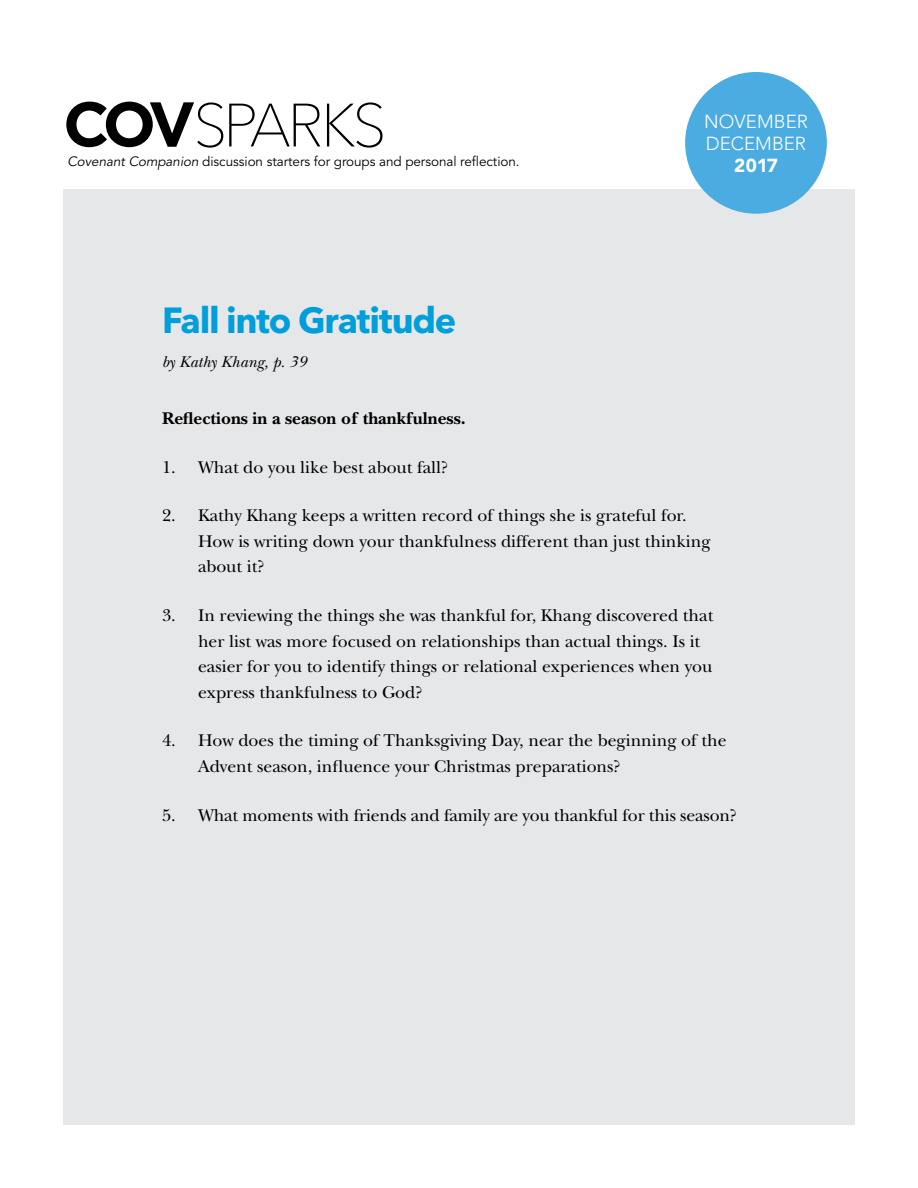
<style>
.page{position:relative;width:918px;height:1188px;background:#fff}
.page>*{position:absolute;margin:0;border:0;box-sizing:border-box;transform-origin:0 0}
.t1{font:100 60.45px "Avenir Next LT Pro";letter-spacing:-.065em;color:#000}
.Headline{font:700 36px "Avenir Next LT Pro";letter-spacing:-.035em;color:#009edb}
.t2{font:300 18.75px/21.6px "Avenir LT Std";color:#fff}
.t3{font:900 18.75px "Avenir LT Std";color:#fff}
.t4{font:17.7px/25.8px "New Baskerville Std";color:#000}
.t5{font:700 17.7px "New Baskerville Std";color:#000}
.Author{font:italic 16.2px "New Baskerville Std";color:#000}
.t6{font:13.5px "Avenir LT Std";letter-spacing:-.005em;color:#000}
.s1{font-family:"Gotham";font-weight:700;font-size:63px}
.s2{font-style:italic}
</style>
<div class="page">
<div style="left:63px;top:189px;width:792px;height:936px;background:#e6e7e8"></div>
<div style="left:685px;top:72px;width:142px;height:142px;background:#4aace1;border-radius:50%"></div>
<h1 class="t1" style="left:63px;top:89px;width:325px"><span class="s1">COV</span>SPARKS</h1>
<p class="t6" style="left:68px;top:154px;width:454px"><span class="s2">Covenant Companion</span> discussion starters for groups and personal reflection.</p>
<p class="Headline" style="left:162px;top:299px;width:296px">Fall into Gratitude</p>
<p class="Author" style="left:162px;top:352px;width:146px">by Kathy Khang, p. 39</p>
<p class="t2" style="left:704px;top:111px;width:105px">NOVEMBER<br>DECEMBER</p>
<p class="t3" style="left:734px;top:154px;width:45px">2017</p>
<p class="t5" style="left:162px;top:408px;width:305px">Reflections in a season of thankfulness.</p>
<p class="t4" style="left:162px;top:454px;width:288px">1. What do you like best about fall?</p>
<p class="t4" style="left:198px;top:502px;width:514px;text-indent:-36px">2. Kathy Khang keeps a written record of things she is grateful for.<br>How is writing down your thankfulness different than just thinking about it?</p>
<p class="t4" style="left:198px;top:602px;width:517px;text-indent:-36px">3. In reviewing the things she was thankful for, Khang discovered that her list was more focused on relationships than actual things. Is it easier for you to identify things or relational experiences when you express thankfulness to God?</p>
<p class="t4" style="left:198px;top:728px;width:530px;text-indent:-36px">4. How does the timing of Thanksgiving Day, near the beginning of the<br>Advent season, influence your Christmas preparations?</p>
<p class="t4" style="left:162px;top:802px;width:576px">5. What moments with friends and family are you thankful for this season?</p>
</div>
